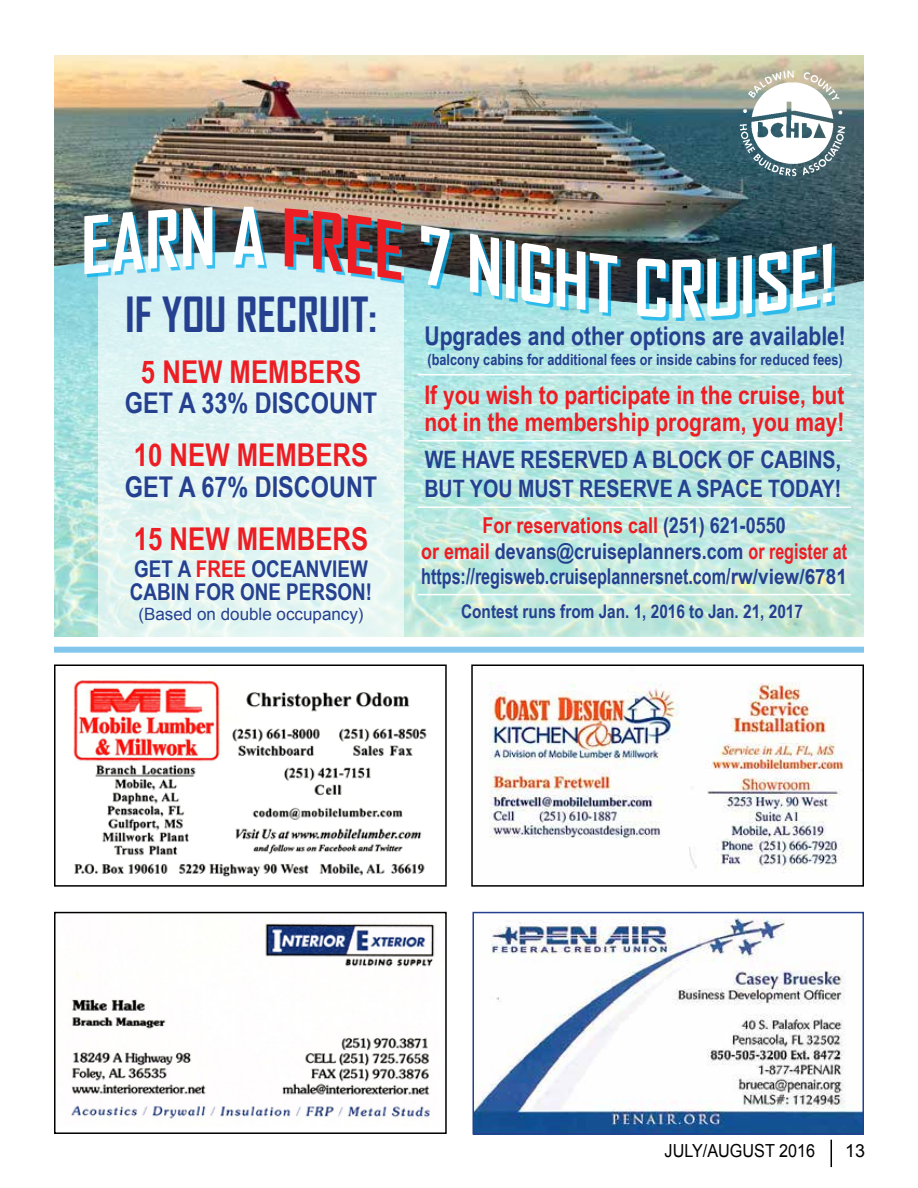
<style>
.page{position:relative;width:918px;height:1188px;background:#fff}
.page>*{position:absolute;margin:0;border:0;box-sizing:border-box;transform-origin:0 0}
.t1{font:700 46.35px "Agency FB";color:#25408f}
.t2{font:700 31.35px "Arial Narrow";color:#ed1d24}
.t3{font:700 28.65px "Arial Narrow";color:#25408f}
.t4{font:700 25.8px "Arial Narrow";color:#25408f}
.t5{font:700 25.65px/27px "Arial Narrow";color:#ed1d24}
.t6{font:700 24px/28.7px "Arial Narrow";color:#25408f}
.t7{font:700 22.95px/23.7px "Arial Narrow";color:#25408f}
.t8{font:700 21.9px/25.5px "Arial Narrow";color:#25408f;text-align:center}
.t9{font:700 18.75px "Arial Narrow";color:#25408f}
.t10{font:18px "Arial";color:#000;scale:.9 1}
.t11{font:18px "Arial";color:#000}
.t12{font:16.95px "Arial";color:#25408f}
.t13{font:700 15.45px "Arial Narrow";color:#25408f}
.s1{color:#ed1d24}
.s2{font-family:"Arial";font-size:21.15px}
</style>
<div class="page">
<svg style="left:831px;top:1140px;width:1px;height:27px"></svg>
<div style="left:54px;top:647px;width:810px;height:6px;background:#83c6ed"></div>
<img style="left:489px;top:682px;width:363px;height:191px">
<div style="left:471px;top:664px;width:393px;height:223px;border:2px solid #000"></div>
<img style="left:73px;top:680px;width:354px;height:197px">
<div style="left:54px;top:664px;width:393px;height:223px;border:2px solid #000"></div>
<img style="left:475px;top:915px;width:387px;height:218px">
<div style="left:473px;top:912px;width:391px;height:223px;border:1px solid #25408f"></div>
<img style="left:71px;top:923px;width:364px;height:196px">
<div style="left:54px;top:912px;width:393px;height:222px;border:2px solid #000"></div>
<img style="left:54px;top:331px;width:810px;height:305px">
<svg style="left:98px;top:331px;width:306px;height:306px;background:#e3f5f3"></svg>
<img style="left:54px;top:55px;width:810px;height:276px">
<div style="left:88px;top:210px;width:747px;height:111px;background:#00aeef;opacity:.75"></div>
<img style="left:739px;top:69px;width:108px;height:108px">
<hr style="left:418px;top:374px;width:433px;height:1px;background:#fff">
<hr style="left:418px;top:440px;width:433px;height:2px;background:#fff">
<hr style="left:418px;top:506px;width:433px;height:2px;background:#fff">
<hr style="left:418px;top:594px;width:433px;height:1px;background:#fff">
<img style="left:84px;top:207px;width:128px;height:67px">
<svg style="left:233px;top:206px;width:31px;height:59px;background:#428095"></svg>
<img style="left:285px;top:208px;width:87px;height:68px">
<img style="left:378px;top:219px;width:71px;height:69px">
<svg style="left:470px;top:234px;width:45px;height:65px;background:#338099"></svg>
<svg style="left:522px;top:242px;width:28px;height:63px;background:#2f7991"></svg>
<svg style="left:557px;top:248px;width:60px;height:66px;background:#35768b"></svg>
<svg style="left:637px;top:258px;width:29px;height:60px;background:#246e8a"></svg>
<svg style="left:672px;top:257px;width:64px;height:61px;background:#247693"></svg>
<svg style="left:743px;top:255px;width:9px;height:59px"></svg>
<svg style="left:759px;top:251px;width:27px;height:61px;background:#297e9b"></svg>
<svg style="left:793px;top:246px;width:24px;height:62px"></svg>
<svg style="left:823px;top:243px;width:9px;height:60px"></svg>
<h1 class="t1" style="left:125px;top:286px;width:254px">IF YOU RECRUIT:</h1>
<h2 class="t2" style="left:141px;top:348px;width:222px">5 NEW MEMBERS</h2>
<h3 class="t3" style="left:125px;top:382px;width:254px">GET A 33% DISCOUNT</h3>
<h2 class="t2" style="left:134px;top:432px;width:236px">10 NEW MEMBERS</h2>
<h3 class="t3" style="left:125px;top:465px;width:254px">GET A 67% DISCOUNT</h3>
<h2 class="t2" style="left:134px;top:515px;width:236px">15 NEW MEMBERS</h2>
<p class="t7" style="left:130px;top:556px;width:244px">GET A <span class="s1">FREE</span> OCEANVIEW<br>CABIN FOR ONE PERSON!</p>
<p class="t12" style="left:138px;top:603px;width:227px">(Based on double occupancy)</p>
<p class="t4" style="left:424px;top:316px;width:423px">Upgrades and other options are available!</p>
<p class="t13" style="left:428px;top:347px;width:417px">(balcony cabins for additional fees or inside cabins for reduced fees)</p>
<p class="t5" style="left:424px;top:380px;width:422px">If you wish to participate in the cruise, but not in the membership program, you may!</p>
<p class="t6" style="left:424px;top:444px;width:419px">WE HAVE RESERVED A BLOCK OF CABINS,<br>BUT YOU MUST RESERVE A SPACE TODAY!</p>
<p class="t8" style="left:421px;top:512px;width:427px"><span class="s1">For reservations call</span> (251) 621-0550<br><span class="s1">or email</span> devans@cruiseplanners.com <span class="s1">or register at </span>https://regisweb.cruiseplannersnet.com/<span class="s2">rw/view/6781</span></p>
<p class="t9" style="left:461px;top:598px;width:343px">Contest runs from Jan. 1, 2016 to Jan. 21, 2017</p>
<p class="t10" style="left:665px;top:1139px;width:169px">JULY/AUGUST 2016</p>
<p class="t11" style="left:845px;top:1139px;width:22px">13</p>
</div>
